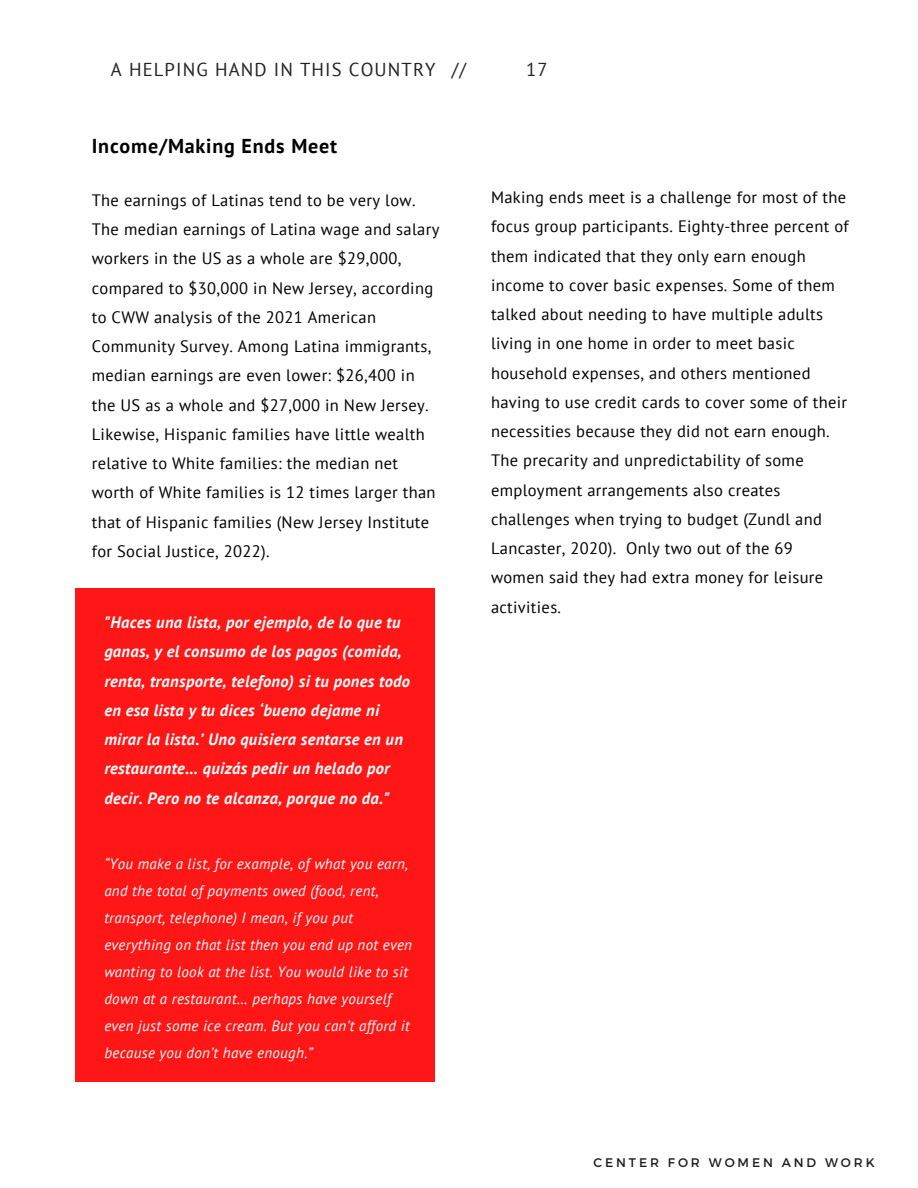
<style>
.page{position:relative;width:918px;height:1188px;background:#fff}
.page>*{position:absolute;margin:0;border:0;box-sizing:border-box;transform-origin:0 0}
.t1{font:700 20.1px "PT Sans";letter-spacing:.04em;color:#000}
.t2{font:18.6px "PT Sans";letter-spacing:.06em;color:#222}
.t3{font:16.5px/29.2px "PT Sans";letter-spacing:.02em;color:#000}
.t4{font:italic 700 16.5px/29.2px "PT Sans";letter-spacing:.02em;color:#fff}
.t5{font:italic 15px/27px "PT Sans";letter-spacing:.02em;color:#fff}
.t6{font:12.45px "Montserrat";letter-spacing:.23em;color:#1a1b1a}
</style>
<div class="page">
<div style="left:75px;top:588px;width:360px;height:494px;background:#ff1616"></div>
<p class="t2" style="left:111px;top:57px;width:357px">A HELPING HAND IN THIS COUNTRY //</p>
<p class="t1" style="left:92px;top:132px;width:247px">Income/Making Ends Meet</p>
<p class="t3" style="left:92px;top:185px;width:349px">The earnings of Latinas tend to be very low.<br>The median earnings of Latina wage and salary workers in the US as a whole are $29,000, compared to $30,000 in New Jersey, according to CWW analysis of the 2021 American Community Survey. Among Latina immigrants, median earnings are even lower: $26,400 in the US as a whole and $27,000 in New Jersey.<br>Likewise, Hispanic families have little wealth relative to White families: the median net worth of White families is 12 times larger than that of Hispanic families (New Jersey Institute for Social Justice, 2022).</p>
<p class="t4" style="left:104px;top:607px;width:307px">"Haces una lista, por ejemplo, de lo que tu ganas, y el consumo de los pagos (comida, renta, transporte, telefono) si tu pones todo en esa lista y tu dices ‘bueno dejame ni mirar la lista.’ Uno quisiera sentarse en un restaurante… quizás pedir un helado por decir. Pero no te alcanza, porque no da."</p>
<p class="t5" style="left:104px;top:850px;width:309px">“You make a list, for example, of what you earn, and the total of payments owed (food, rent, transport, telephone) I mean, if you put everything on that list then you end up not even wanting to look at the list. You would like to sit down at a restaurant… perhaps have yourself even just some ice cream. But you can’t afford it because you don’t have enough.”</p>
<p class="t2" style="left:526px;top:57px;width:23px">17</p>
<p class="t3" style="left:491px;top:182px;width:359px">Making ends meet is a challenge for most of the focus group participants. Eighty-three percent of them indicated that they only earn enough income to cover basic expenses. Some of them talked about needing to have multiple adults living in one home in order to meet basic household expenses, and others mentioned having to use credit cards to cover some of their necessities because they did not earn enough.<br>The precarity and unpredictability of some employment arrangements also creates challenges when trying to budget (Zundl and Lancaster, 2020). Only two out of the 69 women said they had extra money for leisure activities.</p>
<p class="t6" style="left:594px;top:1155px;width:283px">CENTER FOR WOMEN AND WORK</p>
</div>
